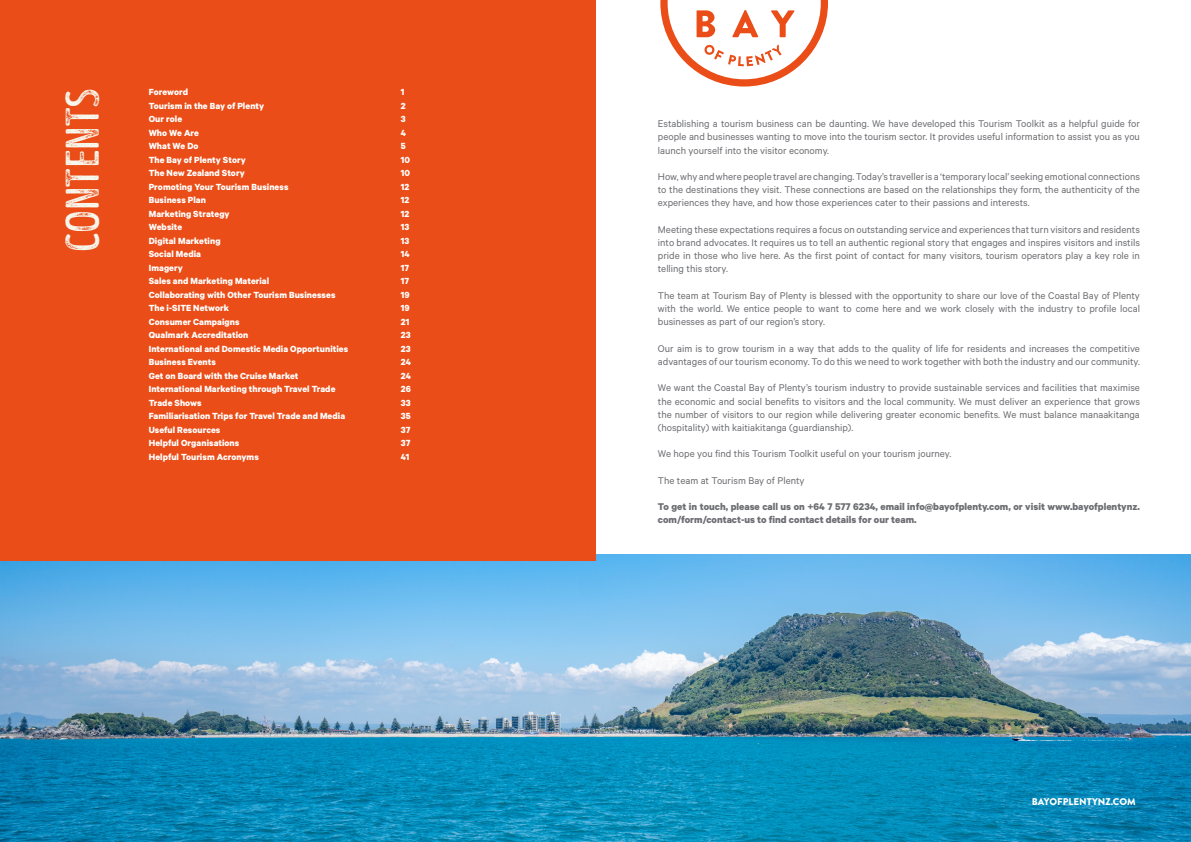
<style>
.page{position:relative;width:1191px;height:842px;background:#fff}
.page>*{position:absolute;margin:0;border:0;box-sizing:border-box;transform-origin:0 0}
.t1{font:47px "Intro Head BUC G Base";color:#f7f7ed}
.t2{font:11px/13.2px "Calibre";color:#6d6e72;text-align:justify}
.t3{font:700 11px/13.2px "Calibre";color:#6d6e72}
.t4{font:700 10px "Calibre";letter-spacing:.005em;color:#fff}
.t5{font:900 9.8px "Brandon Grotesque";color:#fff}
</style>
<div class="page">
<img style="left:1px;top:554px;width:1190px;height:288px">
<svg style="left:660px;top:0;width:168px;height:87px"></svg>
<div style="left:0;top:0;width:596px;height:560px;background:#ea4d17"></div>
<h1 class="t1" style="left:56px;top:252px;width:166px;rotate:-90deg">Contents</h1>
<p class="t4" style="left:149px;top:86px;width:41px">Foreword</p>
<p class="t4" style="left:401px;top:86px;width:5px">1</p>
<p class="t4" style="left:149px;top:100px;width:117px">Tourism in the Bay of Plenty</p>
<p class="t4" style="left:401px;top:100px;width:6px">2</p>
<p class="t4" style="left:149px;top:113px;width:35px">Our role</p>
<p class="t4" style="left:401px;top:113px;width:6px">3</p>
<p class="t4" style="left:149px;top:127px;width:52px">Who We Are</p>
<p class="t4" style="left:401px;top:127px;width:7px">4</p>
<p class="t4" style="left:149px;top:140px;width:51px">What We Do</p>
<p class="t4" style="left:401px;top:140px;width:6px">5</p>
<p class="t4" style="left:149px;top:154px;width:99px">The Bay of Plenty Story</p>
<p class="t4" style="left:401px;top:154px;width:11px">10</p>
<p class="t4" style="left:149px;top:167px;width:98px">The New Zealand Story</p>
<p class="t4" style="left:401px;top:167px;width:11px">10</p>
<p class="t4" style="left:149px;top:181px;width:141px">Promoting Your Tourism Business</p>
<p class="t4" style="left:401px;top:181px;width:10px">12</p>
<p class="t4" style="left:149px;top:194px;width:59px">Business Plan</p>
<p class="t4" style="left:401px;top:194px;width:10px">12</p>
<p class="t4" style="left:149px;top:208px;width:82px">Marketing Strategy</p>
<p class="t4" style="left:401px;top:208px;width:10px">12</p>
<p class="t4" style="left:149px;top:221px;width:35px">Website</p>
<p class="t4" style="left:401px;top:221px;width:10px">13</p>
<p class="t4" style="left:149px;top:235px;width:73px">Digital Marketing</p>
<p class="t4" style="left:401px;top:235px;width:10px">13</p>
<p class="t4" style="left:149px;top:248px;width:54px">Social Media</p>
<p class="t4" style="left:401px;top:248px;width:10px">14</p>
<p class="t4" style="left:149px;top:262px;width:36px">Imagery</p>
<p class="t4" style="left:401px;top:262px;width:10px">17</p>
<p class="t4" style="left:149px;top:275px;width:122px">Sales and Marketing Material</p>
<p class="t4" style="left:401px;top:275px;width:10px">17</p>
<p class="t4" style="left:149px;top:289px;width:188px">Collaborating with Other Tourism Businesses</p>
<p class="t4" style="left:401px;top:289px;width:10px">19</p>
<p class="t4" style="left:149px;top:302px;width:82px">The i-SITE Network</p>
<p class="t4" style="left:401px;top:302px;width:10px">19</p>
<p class="t4" style="left:149px;top:316px;width:92px">Consumer Campaigns</p>
<p class="t4" style="left:401px;top:316px;width:10px">21</p>
<p class="t4" style="left:149px;top:329px;width:101px">Qualmark Accreditation</p>
<p class="t4" style="left:401px;top:329px;width:11px">23</p>
<p class="t4" style="left:149px;top:343px;width:201px">International and Domestic Media Opportunities</p>
<p class="t4" style="left:401px;top:343px;width:11px">23</p>
<p class="t4" style="left:149px;top:356px;width:69px">Business Events</p>
<p class="t4" style="left:401px;top:356px;width:12px">24</p>
<p class="t4" style="left:149px;top:370px;width:151px">Get on Board with the Cruise Market</p>
<p class="t4" style="left:401px;top:370px;width:12px">24</p>
<p class="t4" style="left:149px;top:383px;width:188px">International Marketing through Travel Trade</p>
<p class="t4" style="left:401px;top:383px;width:12px">26</p>
<p class="t4" style="left:149px;top:397px;width:54px">Trade Shows</p>
<p class="t4" style="left:401px;top:397px;width:11px">33</p>
<p class="t4" style="left:149px;top:410px;width:198px">Familiarisation Trips for Travel Trade and Media</p>
<p class="t4" style="left:401px;top:410px;width:11px">35</p>
<p class="t4" style="left:149px;top:424px;width:73px">Useful Resources</p>
<p class="t4" style="left:401px;top:424px;width:11px">37</p>
<p class="t4" style="left:149px;top:437px;width:92px">Helpful Organisations</p>
<p class="t4" style="left:401px;top:437px;width:11px">37</p>
<p class="t4" style="left:149px;top:451px;width:112px">Helpful Tourism Acronyms</p>
<p class="t4" style="left:401px;top:451px;width:10px">41</p>
<p class="t2" style="left:658px;top:117px;width:483px">Establishing a tourism business can be daunting. We have developed this Tourism Toolkit as a helpful guide for people and businesses wanting to move into the tourism sector. It provides useful information to assist you as you launch yourself into the visitor economy.</p>
<p class="t2" style="left:658px;top:170px;width:483px">How, why and where people travel are changing. Today’s traveller is a ‘temporary local’ seeking emotional connections to the destinations they visit. These connections are based on the relationships they form, the authenticity of the experiences they have, and how those experiences cater to their passions and interests.</p>
<p class="t2" style="left:658px;top:222px;width:483px">Meeting these expectations requires a focus on outstanding service and experiences that turn visitors and residents into brand advocates. It requires us to tell an authentic regional story that engages and inspires visitors and instils pride in those who live here. As the first point of contact for many visitors, tourism operators play a key role in telling this story.</p>
<p class="t2" style="left:658px;top:288px;width:483px">The team at Tourism Bay of Plenty is blessed with the opportunity to share our love of the Coastal Bay of Plenty with the world. We entice people to want to come here and we work closely with the industry to profile local businesses as part of our region’s story.</p>
<p class="t2" style="left:658px;top:341px;width:483px">Our aim is to grow tourism in a way that adds to the quality of life for residents and increases the competitive advantages of our tourism economy. To do this we need to work together with both the industry and our community.</p>
<p class="t2" style="left:658px;top:381px;width:483px">We want the Coastal Bay of Plenty’s tourism industry to provide sustainable services and facilities that maximise the economic and social benefits to visitors and the local community. We must deliver an experience that grows the number of visitors to our region while delivering greater economic benefits. We must balance manaakitanga (hospitality) with kaitiakitanga (guardianship).</p>
<p class="t2" style="left:658px;top:447px;width:295px">We hope you find this Tourism Toolkit useful on your tourism journey.</p>
<p class="t2" style="left:658px;top:473px;width:148px">The team at Tourism Bay of Plenty</p>
<p class="t3" style="left:658px;top:500px;width:483px">To get in touch, please call us on +64 7 577 6234, email info@bayofplenty.com, or visit www.bayofplentynz. com/form/contact-us to find contact details for our team.</p>
<p class="t5" style="left:1031px;top:795px;width:105px">BAYOFPLENTYNZ.COM</p>
</div>
